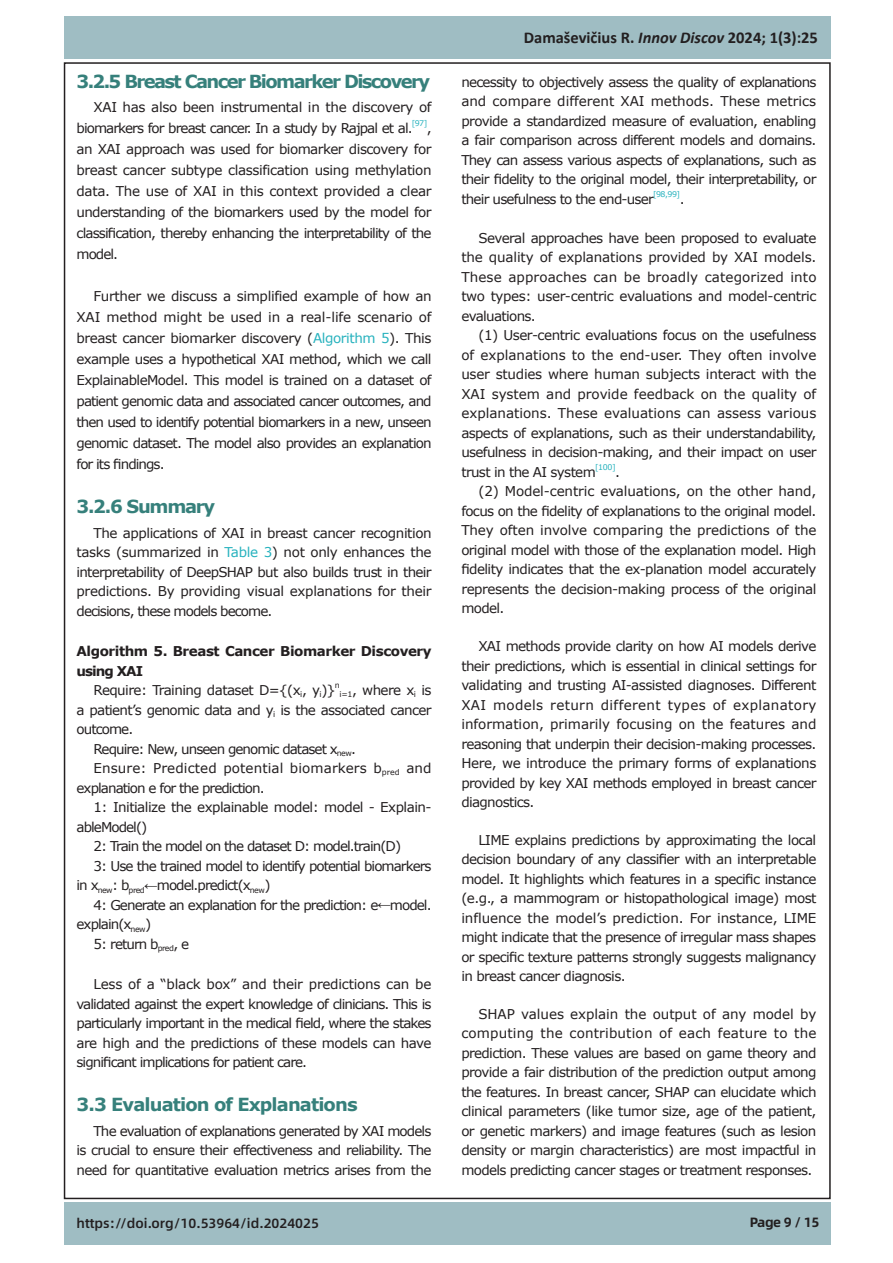
<style>
.page{position:relative;width:893px;height:1263px;background:#fff}
.page>*{position:absolute;margin:0;border:0;box-sizing:border-box;transform-origin:0 0}
.二级标题{font:700 18px "Verdana";letter-spacing:-.09em;color:#36807b}
.二级标题-2{font:700 18px "Verdana";letter-spacing:-.05em;color:#36807b}
.二级标题-3{font:700 18px "Verdana";letter-spacing:-.07em;color:#36807b}
.t1{font:700 16.5px "Calibri";color:#231f20}
.正文{font:13.5px/19.5px "Verdana";letter-spacing:-.05em;color:#231f20;text-align:justify}
.正文-2{font:13.5px/19.5px "Verdana";letter-spacing:-.07em;color:#231f20}
.正文-3{font:13.5px/19.5px "Verdana";letter-spacing:.005em;color:#231f20}
.致谢正文部分{font:700 13.5px/19.5px "Verdana";letter-spacing:-.03em;color:#231f20}
.t2{font:500 13.5px "Alibaba Sans";color:#231f20}
.t3{font:700 13.5px "Alibaba Sans";letter-spacing:-.03em;color:#231f20}
.正文-4{font:7.8px "Verdana";letter-spacing:-.06em;color:#27b2be}
.正文-5{font:7.8px "Verdana";color:#231f20}
.s1{color:#27b2be}
.s2{font-family:"Times New Roman"}
.s3{font-style:italic}
</style>
<div class="page">
<div style="left:64px;top:17px;width:767px;height:42px;background:#9fbdc3"></div>
<div style="left:64px;top:1202px;width:767px;height:43px;background:#9fbdc3"></div>
<p class="二级标题" style="left:77px;top:69px;width:355px">3.2.5 Breast Cancer Biomarker Discovery</p>
<p class="正文-2" style="left:77px;top:96px;width:357px;line-height:21px;text-indent:17px">XAI has also been instrumental in the discovery of biomarkers for breast cancer. In a study by Rajpal et al.</p>
<p class="正文-4" style="left:412px;top:118px;width:17px">[97]</p>
<p class="正文" style="left:77px;top:117px;width:357px;line-height:21px;text-indent:350px">, an XAI approach was used for biomarker discovery for breast cancer subtype classification using methylation data. The use of XAI in this context provided a clear understanding of the biomarkers used by the model for classification, thereby enhancing the interpretability of the model.</p>
<p class="正文" style="left:77px;top:285px;width:357px;line-height:21px;text-indent:17px">Further we discuss a simplified example of how an XAI method might be used in a real-life scenario of breast cancer biomarker discovery (<span class="s1">Algorithm 5</span>). This example uses a hypothetical XAI method, which we call ExplainableModel. This model is trained on a dataset of patient genomic data and associated cancer outcomes, and then used to identify potential biomarkers in a new, unseen genomic dataset. The model also provides an explanation for its findings.</p>
<p class="二级标题-3" style="left:77px;top:494px;width:140px">3.2.6 Summary</p>
<p class="正文" style="left:77px;top:523px;width:357px;text-indent:17px">The applications of XAI in breast cancer recognition tasks (summarized in <span class="s1">Table 3</span>) not only enhances the interpretability of DeepSHAP but also builds trust in their predictions. By providing visual explanations for their decisions, these models become.</p>
<p class="致谢正文部分" style="left:77px;top:641px;width:357px">Algorithm 5. Breast Cancer Biomarker Discovery using XAI</p>
<p class="正文" style="left:94px;top:680px;width:340px">Require: Training dataset D={(x<sub>i</sub>, y<sub>i</sub>)} <sub>i=1</sub>, where x<sub>i</sub> is</p>
<p class="正文-5" style="left:335px;top:680px;width:6px">n</p>
<p class="正文" style="left:77px;top:700px;width:356px">a patient’s genomic data and y<sub>i</sub> is the associated cancer outcome.</p>
<p class="正文-2" style="left:94px;top:739px;width:264px">Require: New, unseen genomic dataset x<sub>new</sub>.</p>
<p class="正文-3" style="left:77px;top:758px;width:357px;text-indent:17px">Ensure: Predicted potential biomarkers b<sub>pred</sub> and explanation e for the prediction.</p>
<p class="正文" style="left:77px;top:797px;width:357px;text-indent:17px">1: Initialize the explainable model: model - Explain&shy;ableModel()</p>
<p class="正文-2" style="left:94px;top:836px;width:309px">2: Train the model on the dataset D: model.train(D)</p>
<p class="正文-2" style="left:77px;top:856px;width:357px;text-indent:17px">3: Use the trained model to identify potential biomarkers in x<sub>new</sub>: b<sub>pred</sub><span class="s2">←</span>model.predict(x<sub>new</sub>)</p>
<p class="正文-2" style="left:77px;top:895px;width:357px;text-indent:17px">4: Generate an explanation for the prediction: e<span class="s2">←</span>model. explain(x<sub>new</sub>)</p>
<p class="正文" style="left:94px;top:934px;width:97px">5: return b<sub>pred</sub>, e</p>
<p class="正文" style="left:77px;top:974px;width:357px;text-indent:17px">Less of a “black box” and their predictions can be validated against the expert knowledge of clinicians. This is particularly important in the medical field, where the stakes are high and the predictions of these models can have significant implications for patient care.</p>
<p class="二级标题-2" style="left:77px;top:1092px;width:283px">3.3 Evaluation of Explanations</p>
<p class="正文" style="left:77px;top:1121px;width:357px;text-indent:17px">The evaluation of explanations generated by XAI models is crucial to ensure their effectiveness and reliability. The need for quantitative evaluation metrics arises from the</p>
<p class="t1" style="left:524px;top:26px;width:296px">Damaševičius R. <span class="s3">Innov Discov</span> 2024; 1(3):25</p>
<p class="正文" style="left:461px;top:72px;width:357px">necessity to objectively assess the quality of explanations and compare different XAI methods. These metrics provide a standardized measure of evaluation, enabling a fair comparison across different models and domains.<br>They can assess various aspects of explanations, such as their fidelity to the original model, their interpretability, or their usefulness to the end-user</p>
<p class="正文-4" style="left:653px;top:189px;width:29px">[98,99]</p>
<p class="正文" style="left:680px;top:189px;width:6px">.</p>
<p class="正文" style="left:461px;top:228px;width:357px;text-indent:17px">Several approaches have been proposed to evaluate the quality of explanations provided by XAI models.<br>These approaches can be broadly categorized into two types: user-centric evaluations and model-centric evaluations.</p>
<p class="正文" style="left:461px;top:326px;width:357px;text-indent:17px">(1) User-centric evaluations focus on the usefulness of explanations to the end-user. They often involve user studies where human subjects interact with the XAI system and provide feedback on the quality of explanations. These evaluations can assess various aspects of explanations, such as their understandability, usefulness in decision-making, and their impact on user trust in the AI system</p>
<p class="正文-4" style="left:595px;top:462px;width:22px">[100]</p>
<p class="正文" style="left:615px;top:462px;width:6px">.</p>
<p class="正文" style="left:461px;top:482px;width:357px;text-indent:17px">(2) Model-centric evaluations, on the other hand, focus on the fidelity of explanations to the original model.<br>They often involve comparing the predictions of the original model with those of the explanation model. High fidelity indicates that the ex-planation model accurately represents the decision-making process of the original model.</p>
<p class="正文" style="left:461px;top:636px;width:357px;text-indent:17px">XAI methods provide clarity on how AI models derive their predictions, which is essential in clinical settings for validating and trusting AI-assisted diagnoses. Different XAI models return different types of explanatory information, primarily focusing on the features and reasoning that underpin their decision-making processes.<br>Here, we introduce the primary forms of explanations provided by key XAI methods employed in breast cancer diagnostics.</p>
<p class="正文" style="left:461px;top:830px;width:357px;text-indent:17px">LIME explains predictions by approximating the local decision boundary of any classifier with an interpretable model. It highlights which features in a specific instance (e.g., a mammogram or histopathological image) most influence the model’s prediction. For instance, LIME might indicate that the presence of irregular mass shapes or specific texture patterns strongly suggests malignancy in breast cancer diagnosis.</p>
<p class="正文" style="left:461px;top:1004px;width:357px;text-indent:17px">SHAP values explain the output of any model by computing the contribution of each feature to the prediction. These values are based on game theory and provide a fair distribution of the prediction output among the features. In breast cancer, SHAP can elucidate which clinical parameters (like tumor size, age of the patient, or genetic markers) and image features (such as lesion density or margin characteristics) are most impactful in models predicting cancer stages or treatment responses.</p>
<p class="t2" style="left:77px;top:1213px;width:244px">https://doi.org/10.53964/id.2024025</p>
<p class="t3" style="left:750px;top:1211px;width:71px">Page 9 / 15</p>
</div>
